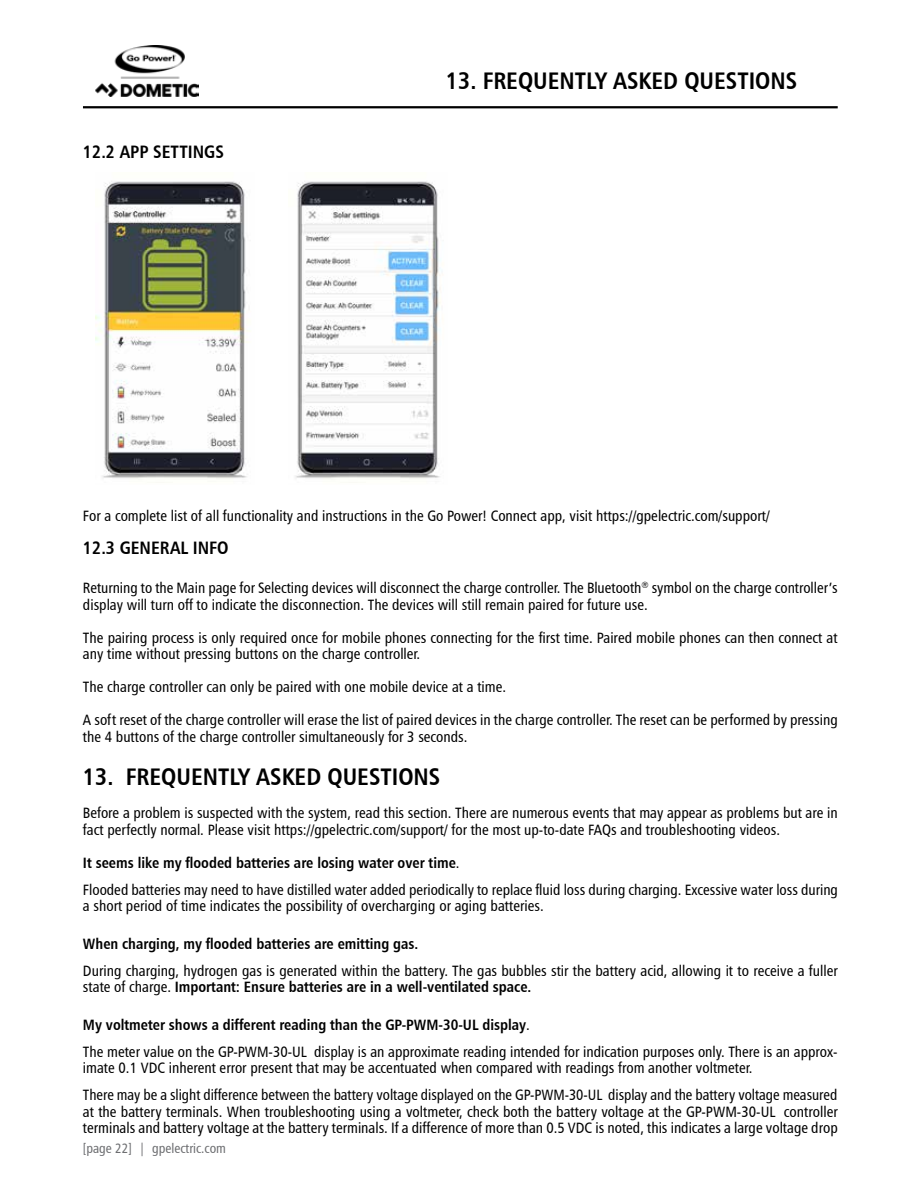
<style>
.page{position:relative;width:918px;height:1188px;background:#fff}
.page>*{position:absolute;margin:0;border:0;box-sizing:border-box;transform-origin:0 0}
.t1{font:24px "Humanist 777 BT Bold Condensed B";color:#000}
.t2{font:18px "Humanist 777 BT Bold Condensed B";color:#000}
.t3{font:15px/16.5px "Humanist 777 BT Roman Condensed B";color:#000}
.t4{font:15px "Humanist 777 BT Bold Condensed B";color:#000}
.t5{font:13.5px "Humanist 777 BT Roman Condensed B";color:#6d6e71}
.s1{font-family:"Humanist 777 BT Roman Condensed B"}
</style>
<div class="page">
<img style="left:96px;top:46px;width:103px;height:50px">
<hr style="left:83px;top:106px;width:755px;height:2px;background:#000">
<img style="left:95px;top:181px;width:153px;height:298px">
<img style="left:295px;top:181px;width:146px;height:298px">
<p class="t2" style="left:83px;top:141px;width:142px">12.2 APP SETTINGS</p>
<h1 class="t1" style="left:446px;top:66px;width:353px">13. FREQUENTLY ASKED QUESTIONS</h1>
<p class="t3" style="left:83px;top:507px;width:688px">For a complete list of all functionality and instructions in the Go Power! Connect app, visit https://gpelectric.com/support/</p>
<p class="t2" style="left:83px;top:537px;width:147px">12.3 GENERAL INFO</p>
<p class="t3" style="left:83px;top:579px;width:756px">Returning to the Main page for Selecting devices will disconnect the charge controller. The Bluetooth<sup>®</sup> symbol on the charge controller’s display will turn off to indicate the disconnection. The devices will still remain paired for future use.</p>
<p class="t3" style="left:83px;top:629px;width:756px">The pairing process is only required once for mobile phones connecting for the first time. Paired mobile phones can then connect at any time without pressing buttons on the charge controller.</p>
<p class="t3" style="left:83px;top:678px;width:425px">The charge controller can only be paired with one mobile device at a time.</p>
<p class="t3" style="left:83px;top:711px;width:756px">A soft reset of the charge controller will erase the list of paired devices in the charge controller. The reset can be performed by pressing the 4 buttons of the charge controller simultaneously for 3 seconds.</p>
<h1 class="t1" style="left:83px;top:762px;width:359px">13. FREQUENTLY ASKED QUESTIONS</h1>
<p class="t3" style="left:83px;top:804px;width:756px">Before a problem is suspected with the system, read this section. There are numerous events that may appear as problems but are in fact perfectly normal. Please visit https://gpelectric.com/support/ for the most up-to-date FAQs and troubleshooting videos.</p>
<p class="t4" style="left:83px;top:853px;width:378px">It seems like my flooded batteries are losing water over time<span class="s1">.</span></p>
<p class="t3" style="left:83px;top:881px;width:757px">Flooded batteries may need to have distilled water added periodically to replace fluid loss during charging. Excessive water loss during a short period of time indicates the possibility of overcharging or aging batteries.</p>
<p class="t4" style="left:83px;top:934px;width:337px">When charging, my flooded batteries are emitting gas.</p>
<p class="t3" style="left:83px;top:962px;width:756px">During charging, hydrogen gas is generated within the battery. The gas bubbles stir the battery acid, allowing it to receive a fuller</p>
<p class="t4" style="left:83px;top:978px;width:450px"><span class="s1">state of charge.</span> Important: Ensure batteries are in a well-ventilated space.</p>
<p class="t4" style="left:83px;top:1015px;width:448px">My voltmeter shows a different reading than the GP-PWM-30-UL display<span class="s1">.</span></p>
<p class="t3" style="left:83px;top:1043px;width:756px">The meter value on the GP-PWM-30-UL display is an approximate reading intended for indication purposes only. There is an approx&shy;imate 0.1 VDC inherent error present that may be accentuated when compared with readings from another voltmeter.</p>
<p class="t3" style="left:83px;top:1086px;width:756px;text-align:justify">There may be a slight difference between the battery voltage displayed on the GP-PWM-30-UL display and the battery voltage measured at the battery terminals. When troubleshooting using a voltmeter, check both the battery voltage at the GP-PWM-30-UL controller terminals and battery voltage at the battery terminals. If a difference of more than 0.5 VDC is noted, this indicates a large voltage drop</p>
<p class="t5" style="left:83px;top:1140px;width:145px">[page 22] | gpelectric.com</p>
</div>
